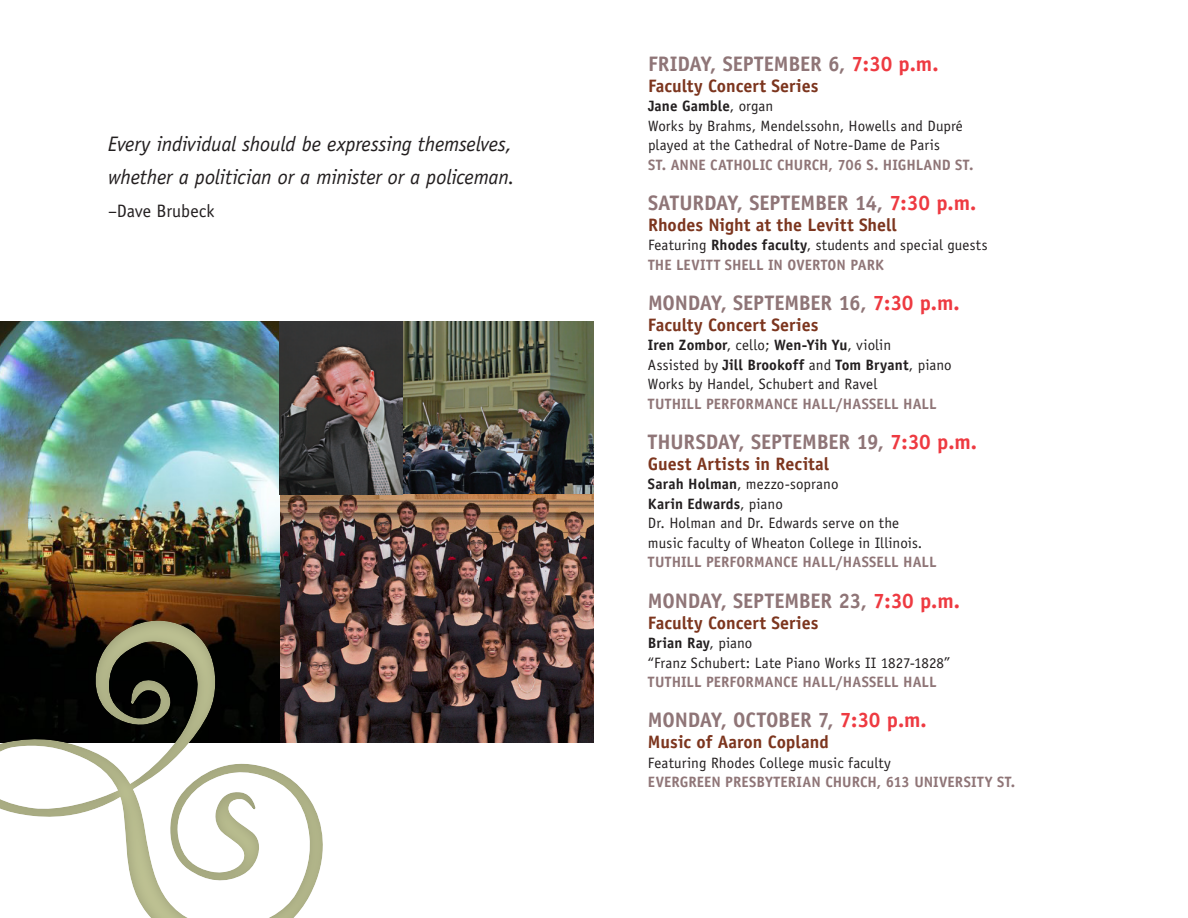
<style>
.page{position:relative;width:1188px;height:918px;background:#fff}
.page>*{position:absolute;margin:0;border:0;box-sizing:border-box;transform-origin:0 0}
.t1{font:700 21px "Officina Sans";letter-spacing:-.01em;color:#8f7577}
.Body_1{font:italic 21px/33px "Officina Sans";letter-spacing:-.01em;color:#231f20}
.concert{font:700 18px "Officina Sans";color:#7c351e}
.Body_1-2{font:18px "Officina Sans";color:#231f20}
.t2{font:15px "Officina Sans";letter-spacing:.005em;color:#231f20}
.t3{font:700 15px "Officina Sans";letter-spacing:.005em;color:#8f7577}
.t4{font:700 15px "Officina Sans";letter-spacing:.005em;color:#231f20}
.s1{color:#ee3a41}
.s2{font-weight:400}
.s3{font-weight:700}
</style>
<div class="page">
<img style="left:280px;top:322px;width:314px;height:172px">
<img style="left:280px;top:494px;width:314px;height:249px">
<img style="left:0;top:322px;width:280px;height:273px">
<svg style="left:0;top:595px;width:353px;height:323px"></svg>
<p class="Body_1" style="left:108px;top:127px;width:408px">Every individual should be expressing themselves, whether a politician or a minister or a policeman.</p>
<p class="Body_1-2" style="left:108px;top:200px;width:108px">–Dave Brubeck</p>
<p class="t1" style="left:648px;top:50px;width:292px">FRIDAY, SEPTEMBER 6, <span class="s1">7:30 p.m.</span></p>
<p class="concert" style="left:648px;top:74px;width:172px">Faculty Concert Series</p>
<p class="t4" style="left:648px;top:97px;width:127px">Jane Gamble<span class="s2">, organ</span></p>
<p class="t2" style="left:648px;top:117px;width:316px">Works by Brahms, Mendelssohn, Howells and Dupré</p>
<p class="t2" style="left:648px;top:136px;width:293px">played at the Cathedral of Notre-Dame de Paris</p>
<p class="t3" style="left:648px;top:155px;width:327px">ST. ANNE CATHOLIC CHURCH, 706 S. HIGHLAND ST.</p>
<p class="t1" style="left:648px;top:189px;width:330px">SATURDAY, SEPTEMBER 14, <span class="s1">7:30 p.m.</span></p>
<p class="concert" style="left:648px;top:213px;width:250px">Rhodes Night at the Levitt Shell</p>
<p class="t2" style="left:648px;top:236px;width:341px">Featuring <span class="s3">Rhodes faculty</span>, students and special guests</p>
<p class="t3" style="left:648px;top:255px;width:237px">THE LEVITT SHELL IN OVERTON PARK</p>
<p class="t1" style="left:648px;top:290px;width:313px">MONDAY, SEPTEMBER 16, <span class="s1">7:30 p.m.</span></p>
<p class="concert" style="left:648px;top:313px;width:172px">Faculty Concert Series</p>
<p class="t4" style="left:648px;top:336px;width:245px">Iren Zombor<span class="s2">, cello;</span> Wen-Yih Yu<span class="s2">, violin</span></p>
<p class="t4" style="left:648px;top:355px;width:305px"><span class="s2">Assisted by</span> Jill Brookoff <span class="s2">and</span> Tom Bryant<span class="s2">, piano</span></p>
<p class="t2" style="left:648px;top:375px;width:231px">Works by Handel, Schubert and Ravel</p>
<p class="t3" style="left:648px;top:394px;width:290px">TUTHILL PERFORMANCE HALL/HASSELL HALL</p>
<p class="t1" style="left:648px;top:429px;width:331px">THURSDAY, SEPTEMBER 19, <span class="s1">7:30 p.m.</span></p>
<p class="concert" style="left:648px;top:453px;width:183px">Guest Artists in Recital</p>
<p class="t2" style="left:648px;top:476px;width:192px"><span class="s3">Sarah Holman</span>, mezzo-soprano</p>
<p class="t4" style="left:648px;top:494px;width:136px">Karin Edwards<span class="s2">, piano</span></p>
<p class="t2" style="left:648px;top:515px;width:253px">Dr. Holman and Dr. Edwards serve on the</p>
<p class="t2" style="left:648px;top:534px;width:276px">music faculty of Wheaton College in Illinois.</p>
<p class="t3" style="left:648px;top:553px;width:290px">TUTHILL PERFORMANCE HALL/HASSELL HALL</p>
<p class="t1" style="left:648px;top:587px;width:314px">MONDAY, SEPTEMBER 23, <span class="s1">7:30 p.m.</span></p>
<p class="concert" style="left:648px;top:611px;width:172px">Faculty Concert Series</p>
<p class="t4" style="left:648px;top:634px;width:106px">Brian Ray<span class="s2">, piano</span></p>
<p class="t2" style="left:648px;top:654px;width:304px">“Franz Schubert: Late Piano Works II 1827-1828”</p>
<p class="t3" style="left:648px;top:673px;width:290px">TUTHILL PERFORMANCE HALL/HASSELL HALL</p>
<p class="t1" style="left:648px;top:707px;width:280px">MONDAY, OCTOBER 7, <span class="s1">7:30 p.m.</span></p>
<p class="concert" style="left:648px;top:731px;width:182px">Music of Aaron Copland</p>
<p class="t2" style="left:648px;top:754px;width:244px">Featuring Rhodes College music faculty</p>
<p class="t3" style="left:648px;top:773px;width:369px">EVERGREEN PRESBYTERIAN CHURCH, 613 UNIVERSITY ST.</p>
</div>
